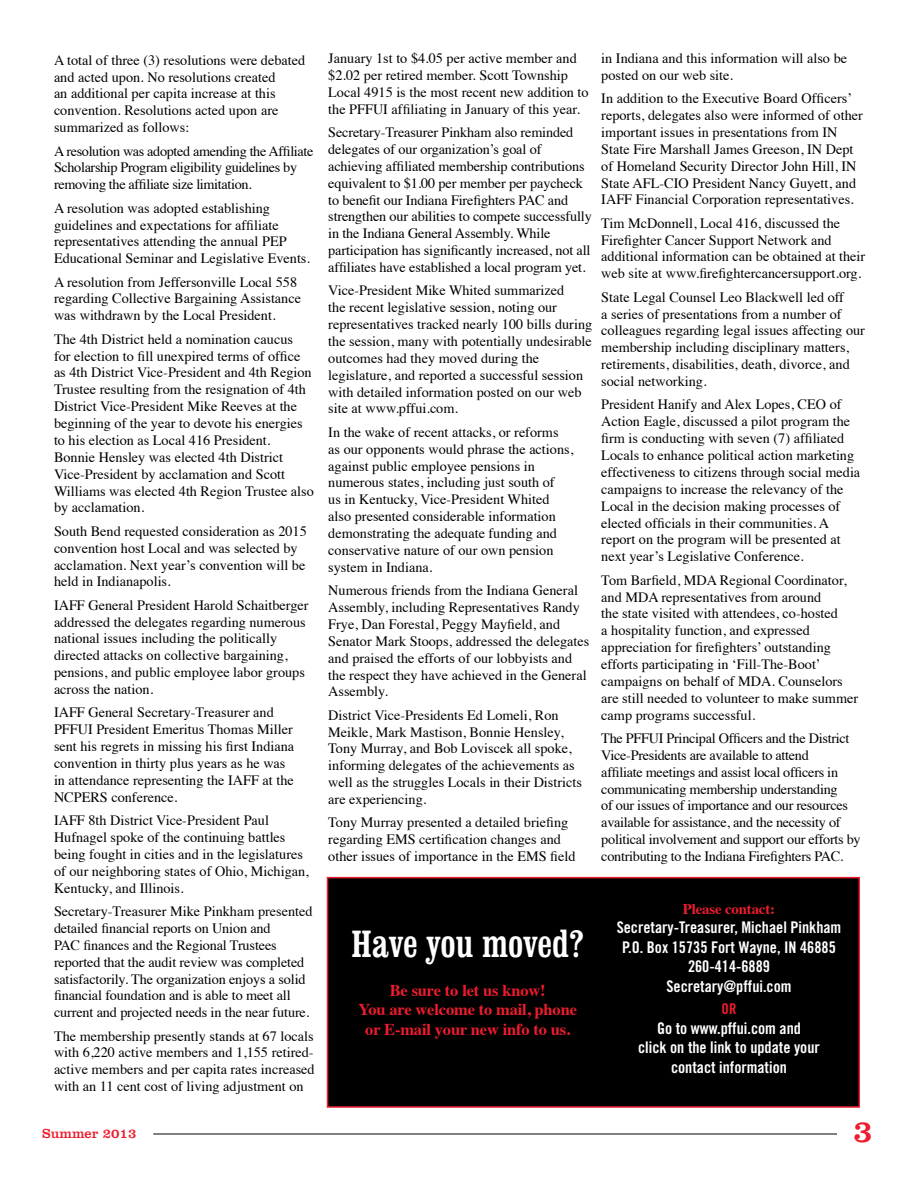
<style>
.page{position:relative;width:918px;height:1188px;background:#fff}
.page>*{position:absolute;margin:0;border:0;box-sizing:border-box;transform-origin:0 0}
.t1{font:condensed 39px "Clarendon BT";color:#fff}
.t2{font:31.5px "Clarendon BT";color:#ed1c2e}
.t3{font:700 16.5px/19.5px "Times";letter-spacing:-.01em;color:#ed1c2e;text-align:center}
.t4{font:16.05px/19.5px "Trade Gothic Bold Cond Twenty";color:#fff;text-align:center}
.t5{font:700 14.85px "Times";letter-spacing:-.01em;color:#ed1c2e}
.t6{font:14.85px "Trade Gothic Bold Cond Twenty";color:#ed1c2e}
.t7{font:14.25px/16.8px "Times";color:#000}
.t8{font:14.25px/16.8px "Times";letter-spacing:-.02em;color:#000}
.t9{font:14.25px/16.8px "Times";letter-spacing:-.025em;color:#000}
.t10{font:13.5px "Clarendon BT";color:#ed1c2e}
</style>
<div class="page">
<hr style="left:153px;top:1134px;width:684px;height:1px;background:#000">
<div style="left:328px;top:878px;width:531px;height:229px;background:#000"></div>
<div style="left:327px;top:877px;width:533px;height:231px;border:2px solid #ed1c2e"></div>
<p class="t7" style="left:54px;top:50px;width:253px">A total of three (3) resolutions were debated and acted upon. No resolutions created<br>an additional per capita increase at this convention. Resolutions acted upon are summarized as follows:</p>
<p class="t9" style="left:54px;top:141px;width:261px">A resolution was adopted amending the Affiliate<br>Scholarship Program eligibility guidelines by removing the affiliate size limitation.</p>
<p class="t7" style="left:54px;top:198px;width:258px">A resolution was adopted establishing guidelines and expectations for affiliate representatives attending the annual PEP Educational Seminar and Legislative Events.</p>
<p class="t7" style="left:54px;top:272px;width:249px">A resolution from Jeffersonville Local 558 regarding Collective Bargaining Assistance was withdrawn by the Local President.</p>
<p class="t7" style="left:54px;top:329px;width:261px">The 4th District held a nomination caucus<br>for election to fill unexpired terms of office as 4th District Vice-President and 4th Region Trustee resulting from the resignation of 4th District Vice-President Mike Reeves at the beginning of the year to devote his energies to his election as Local 416 President.<br>Bonnie Hensley was elected 4th District Vice-President by acclamation and Scott Williams was elected 4th Region Trustee also by acclamation.</p>
<p class="t7" style="left:54px;top:521px;width:254px">South Bend requested consideration as 2015 convention host Local and was selected by acclamation. Next year’s convention will be held in Indianapolis.</p>
<p class="t7" style="left:54px;top:595px;width:256px">IAFF General President Harold Schaitberger addressed the delegates regarding numerous national issues including the politically directed attacks on collective bargaining, pensions, and public employee labor groups across the nation.</p>
<p class="t7" style="left:54px;top:703px;width:242px">IAFF General Secretary-Treasurer and PFFUI President Emeritus Thomas Miller sent his regrets in missing his first Indiana convention in thirty plus years as he was in attendance representing the IAFF at the NCPERS conference.</p>
<p class="t7" style="left:54px;top:811px;width:256px">IAFF 8th District Vice-President Paul Hufnagel spoke of the continuing battles being fought in cities and in the legislatures of our neighboring states of Ohio, Michigan, Kentucky, and Illinois.</p>
<p class="t7" style="left:54px;top:902px;width:260px">Secretary-Treasurer Mike Pinkham presented detailed financial reports on Union and<br>PAC finances and the Regional Trustees reported that the audit review was completed satisfactorily. The organization enjoys a solid financial foundation and is able to meet all current and projected needs in the near future.</p>
<p class="t7" style="left:54px;top:1026px;width:262px;text-align:justify">The membership presently stands at 67 locals with 6,220 active members and 1,155 retired&shy;active members and per capita rates increased with an 11 cent cost of living adjustment on</p>
<p class="t7" style="left:328px;top:49px;width:262px">January 1st to $4.05 per active member and $2.02 per retired member. Scott Township Local 4915 is the most recent new addition to the PFFUI affiliating in January of this year.</p>
<p class="t7" style="left:328px;top:123px;width:265px">Secretary-Treasurer Pinkham also reminded delegates of our organization’s goal of achieving affiliated membership contributions equivalent to $1.00 per member per paycheck to benefit our Indiana Firefighters PAC and strengthen our abilities to compete successfully in the Indiana General Assembly. While participation has significantly increased, not all affiliates have established a local program yet.</p>
<p class="t7" style="left:328px;top:281px;width:265px">Vice-President Mike Whited summarized<br>the recent legislative session, noting our representatives tracked nearly 100 bills during the session, many with potentially undesirable outcomes had they moved during the legislature, and reported a successful session with detailed information posted on our web site at www.pffui.com.</p>
<p class="t7" style="left:328px;top:422px;width:246px">In the wake of recent attacks, or reforms as our opponents would phrase the actions, against public employee pensions in numerous states, including just south of<br>us in Kentucky, Vice-President Whited also presented considerable information demonstrating the adequate funding and conservative nature of our own pension system in Indiana.</p>
<p class="t7" style="left:328px;top:581px;width:263px">Numerous friends from the Indiana General Assembly, including Representatives Randy Frye, Dan Forestal, Peggy Mayfield, and Senator Mark Stoops, addressed the delegates and praised the efforts of our lobbyists and the respect they have achieved in the General Assembly.</p>
<p class="t7" style="left:328px;top:705px;width:255px">District Vice-Presidents Ed Lomeli, Ron Meikle, Mark Mastison, Bonnie Hensley, Tony Murray, and Bob Loviscek all spoke, informing delegates of the achievements as well as the struggles Locals in their Districts are experiencing.</p>
<p class="t7" style="left:328px;top:813px;width:249px">Tony Murray presented a detailed briefing regarding EMS certification changes and other issues of importance in the EMS field</p>
<h1 class="t1" style="left:351px;top:920px;width:235px">Have you moved?</h1>
<p class="t3" style="left:358px;top:979px;width:220px">Be sure to let us know!<br>You are welcome to mail, phone or E-mail your new info to us.</p>
<p class="t7" style="left:601px;top:49px;width:247px">in Indiana and this information will also be posted on our web site.</p>
<p class="t7" style="left:601px;top:89px;width:263px">In addition to the Executive Board Officers’ reports, delegates also were informed of other important issues in presentations from IN State Fire Marshall James Greeson, IN Dept of Homeland Security Director John Hill, IN State AFL-CIO President Nancy Guyett, and IAFF Financial Corporation representatives.</p>
<p class="t7" style="left:601px;top:213px;width:266px">Tim McDonnell, Local 416, discussed the Firefighter Cancer Support Network and additional information can be obtained at their web site at www.firefightercancersupport.org.</p>
<p class="t7" style="left:601px;top:287px;width:265px">State Legal Counsel Leo Blackwell led off<br>a series of presentations from a number of colleagues regarding legal issues affecting our membership including disciplinary matters, retirements, disabilities, death, divorce, and social networking.</p>
<p class="t7" style="left:601px;top:395px;width:260px">President Hanify and Alex Lopes, CEO of Action Eagle, discussed a pilot program the firm is conducting with seven (7) affiliated Locals to enhance political action marketing effectiveness to citizens through social media campaigns to increase the relevancy of the Local in the decision making processes of elected officials in their communities. A report on the program will be presented at next year’s Legislative Conference.</p>
<p class="t7" style="left:601px;top:570px;width:258px">Tom Barfield, MDA Regional Coordinator, and MDA representatives from around<br>the state visited with attendees, co-hosted<br>a hospitality function, and expressed appreciation for firefighters’ outstanding efforts participating in ‘Fill-The-Boot’ campaigns on behalf of MDA. Counselors are still needed to volunteer to make summer camp programs successful.</p>
<p class="t8" style="left:601px;top:729px;width:261px">The PFFUI Principal Officers and the District Vice-Presidents are available to attend<br>affiliate meetings and assist local officers in communicating membership understanding<br>of our issues of importance and our resources available for assistance, and the necessity of political involvement and support our efforts by contributing to the Indiana Firefighters PAC.</p>
<p class="t5" style="left:683px;top:895px;width:94px">Please contact:</p>
<p class="t4" style="left:617px;top:918px;width:226px">Secretary-Treasurer, Michael Pinkham<br>P.O. Box 15735 Fort Wayne, IN 46885<br>260-414-6889<br>Secretary@pffui.com</p>
<p class="t6" style="left:722px;top:1000px;width:16px">OR</p>
<p class="t4" style="left:638px;top:1018px;width:183px">Go to www.pffui.com and<br>click on the link to update your contact information</p>
<p class="t10" style="left:42px;top:1125px;width:96px">Summer 2013</p>
<h2 class="t2" style="left:853px;top:1112px;width:21px">3</h2>
</div>
